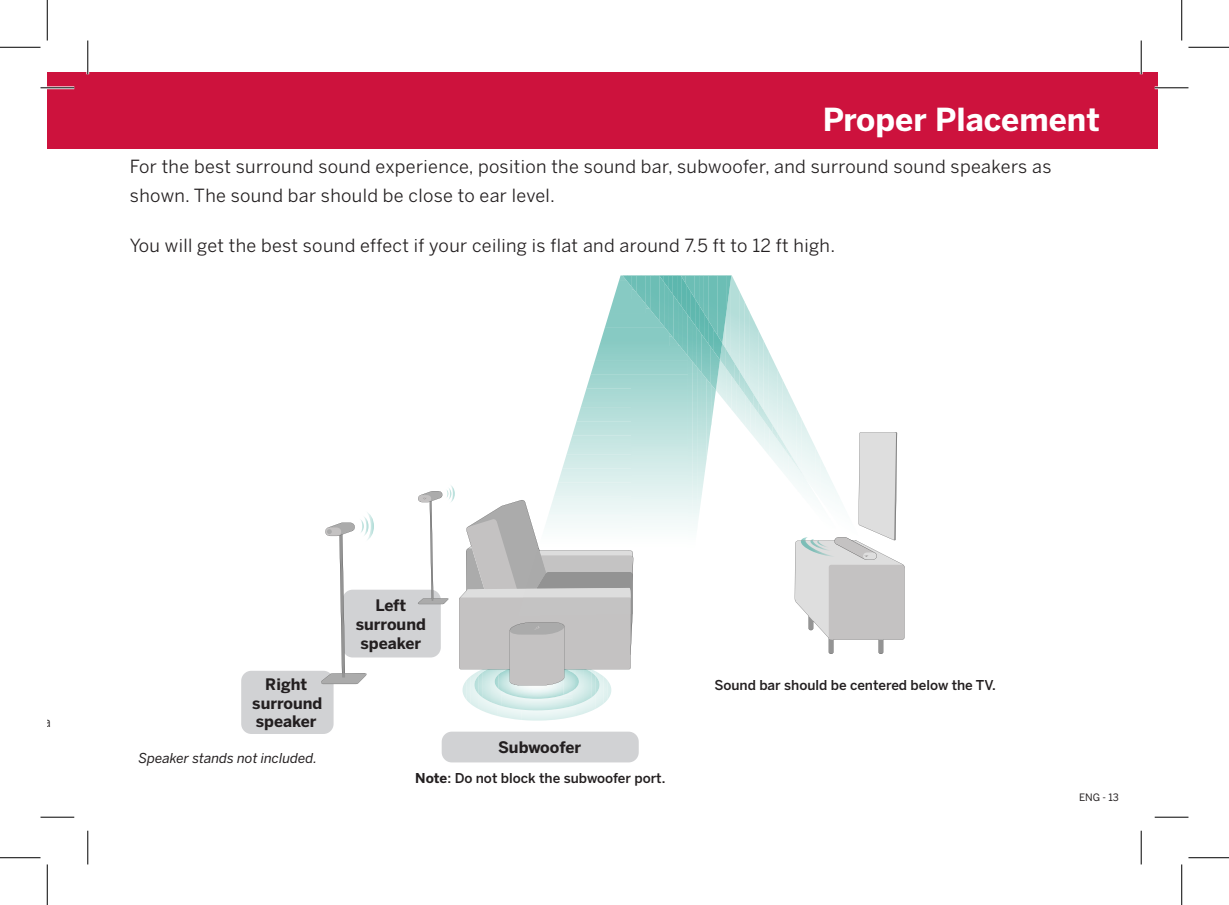
<style>
.page{position:relative;width:1229px;height:905px;background:#fff}
.page>*{position:absolute;margin:0;border:0;box-sizing:border-box;transform-origin:0 0}
.Header_1{font:700 31.5px "Benton Sans";color:#fff}
.t1{font:18px/29.2px "Benton Sans";letter-spacing:.02em;color:#231f20}
.Location_Description{font:700 15.75px/18.9px "Benton Sans";color:#231f20;text-align:center}
.Disclaimer{font:500 13.5px "Benton Sans";color:#231f20}
.Disclaimer-2{font:italic 13.5px "Benton Sans";color:#231f20}
.t2{font:10.12px "Benton Sans";color:#231f20}
.s1{font-weight:700}
</style>
<div class="page">
<div style="left:47px;top:72px;width:1110px;height:76px;background:#cd123d"></div>
<div style="left:442px;top:731px;width:196px;height:31px;background:#d1d2d4;border-radius:10px"></div>
<div style="left:342px;top:589px;width:99px;height:68px;background:#d1d2d4;border-radius:10px"></div>
<div style="left:241px;top:670px;width:92px;height:64px;background:#d1d2d4;border-radius:10px"></div>
<img style="left:486px;top:701px;width:12px;height:15px">
<img style="left:576px;top:701px;width:12px;height:15px">
<img style="left:478px;top:697px;width:8px;height:15px">
<img style="left:588px;top:697px;width:8px;height:15px">
<img style="left:470px;top:685px;width:8px;height:23px">
<img style="left:572px;top:706px;width:4px;height:3px">
<img style="left:595px;top:685px;width:8px;height:23px">
<img style="left:462px;top:685px;width:4px;height:14px">
<img style="left:607px;top:685px;width:4px;height:15px">
<img style="left:501px;top:695px;width:32px;height:15px">
<img style="left:533px;top:698px;width:39px;height:12px">
<img style="left:490px;top:687px;width:12px;height:19px">
<img style="left:572px;top:687px;width:12px;height:19px">
<img style="left:482px;top:685px;width:8px;height:16px">
<img style="left:584px;top:685px;width:8px;height:16px">
<img style="left:478px;top:685px;width:4px;height:12px">
<img style="left:591px;top:685px;width:4px;height:12px">
<img style="left:474px;top:685px;width:4px;height:9px">
<img style="left:595px;top:685px;width:4px;height:9px">
<img style="left:510px;top:685px;width:53px;height:13px">
<img style="left:498px;top:685px;width:12px;height:10px">
<img style="left:563px;top:685px;width:12px;height:10px">
<img style="left:494px;top:685px;width:4px;height:3px">
<img style="left:575px;top:685px;width:4px;height:3px">
<img style="left:367px;top:512px;width:7px;height:27px">
<img style="left:364px;top:515px;width:4px;height:7px">
<img style="left:451px;top:485px;width:4px;height:17px">
<img style="left:801px;top:418px;width:5px;height:14px">
<img style="left:796px;top:408px;width:5px;height:24px">
<img style="left:793px;top:402px;width:3px;height:30px">
<img style="left:788px;top:391px;width:5px;height:41px">
<img style="left:782px;top:379px;width:6px;height:53px">
<img style="left:777px;top:369px;width:5px;height:63px">
<img style="left:773px;top:360px;width:4px;height:65px">
<img style="left:768px;top:350px;width:5px;height:75px">
<img style="left:763px;top:340px;width:5px;height:69px">
<img style="left:758px;top:330px;width:5px;height:71px">
<img style="left:754px;top:321px;width:4px;height:73px">
<img style="left:749px;top:311px;width:5px;height:83px">
<img style="left:744px;top:301px;width:5px;height:77px">
<img style="left:740px;top:292px;width:4px;height:79px">
<img style="left:735px;top:282px;width:5px;height:89px">
<img style="left:730px;top:275px;width:5px;height:80px">
<img style="left:725px;top:310px;width:5px;height:38px">
<img style="left:731px;top:380px;width:5px;height:35px">
<img style="left:727px;top:374px;width:4px;height:34px">
<img style="left:722px;top:367px;width:5px;height:37px">
<img style="left:717px;top:367px;width:5px;height:31px">
<img style="left:777px;top:432px;width:5px;height:14px">
<img style="left:772px;top:425px;width:5px;height:14px">
<img style="left:767px;top:417px;width:5px;height:16px">
<img style="left:763px;top:409px;width:5px;height:17px">
<img style="left:758px;top:401px;width:5px;height:19px">
<img style="left:753px;top:394px;width:5px;height:19px">
<img style="left:749px;top:386px;width:4px;height:21px">
<img style="left:744px;top:378px;width:5px;height:22px">
<img style="left:739px;top:371px;width:5px;height:22px">
<img style="left:734px;top:363px;width:5px;height:24px">
<img style="left:730px;top:355px;width:5px;height:25px">
<img style="left:725px;top:348px;width:5px;height:26px">
<img style="left:720px;top:343px;width:5px;height:24px">
<img style="left:692px;top:367px;width:5px;height:159px">
<img style="left:697px;top:372px;width:5px;height:151px">
<img style="left:701px;top:378px;width:5px;height:117px">
<img style="left:558px;top:468px;width:74px;height:14px">
<img style="left:562px;top:454px;width:70px;height:14px">
<img style="left:706px;top:384px;width:5px;height:76px">
<img style="left:567px;top:435px;width:65px;height:19px">
<img style="left:572px;top:421px;width:60px;height:14px">
<img style="left:711px;top:390px;width:5px;height:36px">
<img style="left:576px;top:407px;width:56px;height:14px">
<img style="left:581px;top:388px;width:51px;height:19px">
<img style="left:586px;top:374px;width:102px;height:14px">
<img style="left:591px;top:360px;width:97px;height:14px">
<img style="left:595px;top:346px;width:92px;height:14px">
<img style="left:599px;top:327px;width:70px;height:19px">
<svg style="left:669px;top:338px;width:9px;height:8px"></svg>
<img style="left:605px;top:313px;width:54px;height:14px">
<img style="left:609px;top:299px;width:10px;height:14px">
<img style="left:613px;top:281px;width:6px;height:18px">
<img style="left:717px;top:275px;width:10px;height:68px">
<img style="left:708px;top:275px;width:5px;height:46px">
<img style="left:699px;top:275px;width:5px;height:31px">
<img style="left:726px;top:275px;width:5px;height:35px">
<img style="left:694px;top:275px;width:5px;height:24px">
<img style="left:685px;top:275px;width:5px;height:9px">
<img style="left:710px;top:350px;width:10px;height:40px">
<img style="left:706px;top:344px;width:5px;height:40px">
<img style="left:701px;top:338px;width:5px;height:40px">
<img style="left:696px;top:332px;width:5px;height:40px">
<img style="left:692px;top:325px;width:5px;height:42px">
<img style="left:687px;top:319px;width:5px;height:42px">
<img style="left:682px;top:313px;width:5px;height:42px">
<img style="left:678px;top:307px;width:5px;height:43px">
<img style="left:673px;top:300px;width:5px;height:44px">
<img style="left:668px;top:294px;width:5px;height:44px">
<img style="left:664px;top:288px;width:5px;height:44px">
<img style="left:659px;top:288px;width:5px;height:39px">
<img style="left:655px;top:275px;width:4px;height:46px">
<img style="left:650px;top:275px;width:5px;height:40px">
<svg style="left:619px;top:275px;width:34px;height:38px"></svg>
<img style="left:713px;top:331px;width:9px;height:29px">
<img style="left:708px;top:321px;width:5px;height:29px">
<img style="left:704px;top:313px;width:5px;height:31px">
<img style="left:699px;top:306px;width:5px;height:32px">
<img style="left:695px;top:299px;width:5px;height:33px">
<img style="left:690px;top:291px;width:5px;height:34px">
<img style="left:686px;top:284px;width:5px;height:35px">
<img style="left:681px;top:277px;width:5px;height:36px">
<img style="left:677px;top:288px;width:5px;height:19px">
<img style="left:672px;top:288px;width:5px;height:12px">
<img style="left:668px;top:288px;width:5px;height:6px">
<svg style="left:659px;top:275px;width:26px;height:13px"></svg>
<svg style="left:459px;top:499px;width:174px;height:186px"></svg>
<svg style="left:320px;top:522px;width:48px;height:162px"></svg>
<svg style="left:417px;top:488px;width:34px;height:116px"></svg>
<svg style="left:782px;top:432px;width:122px;height:222px"></svg>
<hr style="left:40px;top:86px;width:34px;height:3px;background:#fff">
<hr style="left:1154px;top:86px;width:34px;height:3px;background:#fff">
<hr style="left:86px;top:40px;width:3px;height:34px;background:#fff">
<hr style="left:1139px;top:40px;width:3px;height:34px;background:#fff">
<hr style="left:40px;top:87px;width:34px;height:1px;background:#000">
<hr style="left:1154px;top:87px;width:34px;height:1px;background:#000">
<hr style="left:40px;top:816px;width:34px;height:1px;background:#000">
<hr style="left:1154px;top:816px;width:34px;height:1px;background:#000">
<hr style="left:87px;top:40px;width:1px;height:34px;background:#000">
<hr style="left:87px;top:830px;width:1px;height:34px;background:#000">
<hr style="left:1140px;top:40px;width:1px;height:34px;background:#000">
<hr style="left:1140px;top:830px;width:1px;height:34px;background:#000">
<hr style="left:0;top:47px;width:40px;height:1px;background:#000">
<hr style="left:1188px;top:47px;width:40px;height:1px;background:#000">
<hr style="left:0;top:857px;width:40px;height:1px;background:#000">
<hr style="left:1188px;top:857px;width:40px;height:1px;background:#000">
<hr style="left:47px;top:0;width:1px;height:40px;background:#000">
<hr style="left:47px;top:864px;width:1px;height:40px;background:#000">
<hr style="left:1181px;top:0;width:1px;height:40px;background:#000">
<hr style="left:1181px;top:864px;width:1px;height:40px;background:#000">
<p class="Header_1" style="left:822px;top:99px;width:278px">Proper Placement</p>
<p class="t1" style="left:130px;top:152px;width:923px">For the best surround sound experience, position the sound bar, subwoofer, and surround sound speakers as shown. The sound bar should be close to ear level.</p>
<p class="t1" style="left:130px;top:230px;width:707px">You will get the best sound effect if your ceiling is flat and around 7.5 ft to 12 ft high.</p>
<p class="Location_Description" style="left:356px;top:596px;width:72px">Left surround speaker</p>
<p class="Location_Description" style="left:252px;top:674px;width:72px">Right surround speaker</p>
<p class="Disclaimer" style="left:714px;top:676px;width:283px">Sound bar should be centered below the TV.</p>
<p class="Disclaimer-2" style="left:138px;top:749px;width:180px">Speaker stands not included.</p>
<p class="Location_Description" style="left:498px;top:738px;width:85px">Subwoofer</p>
<p class="Disclaimer" style="left:415px;top:769px;width:252px"><span class="s1">Note</span>: Do not block the subwoofer port.</p>
<p class="t2" style="left:1079px;top:791px;width:41px">ENG - 13</p>
</div>
